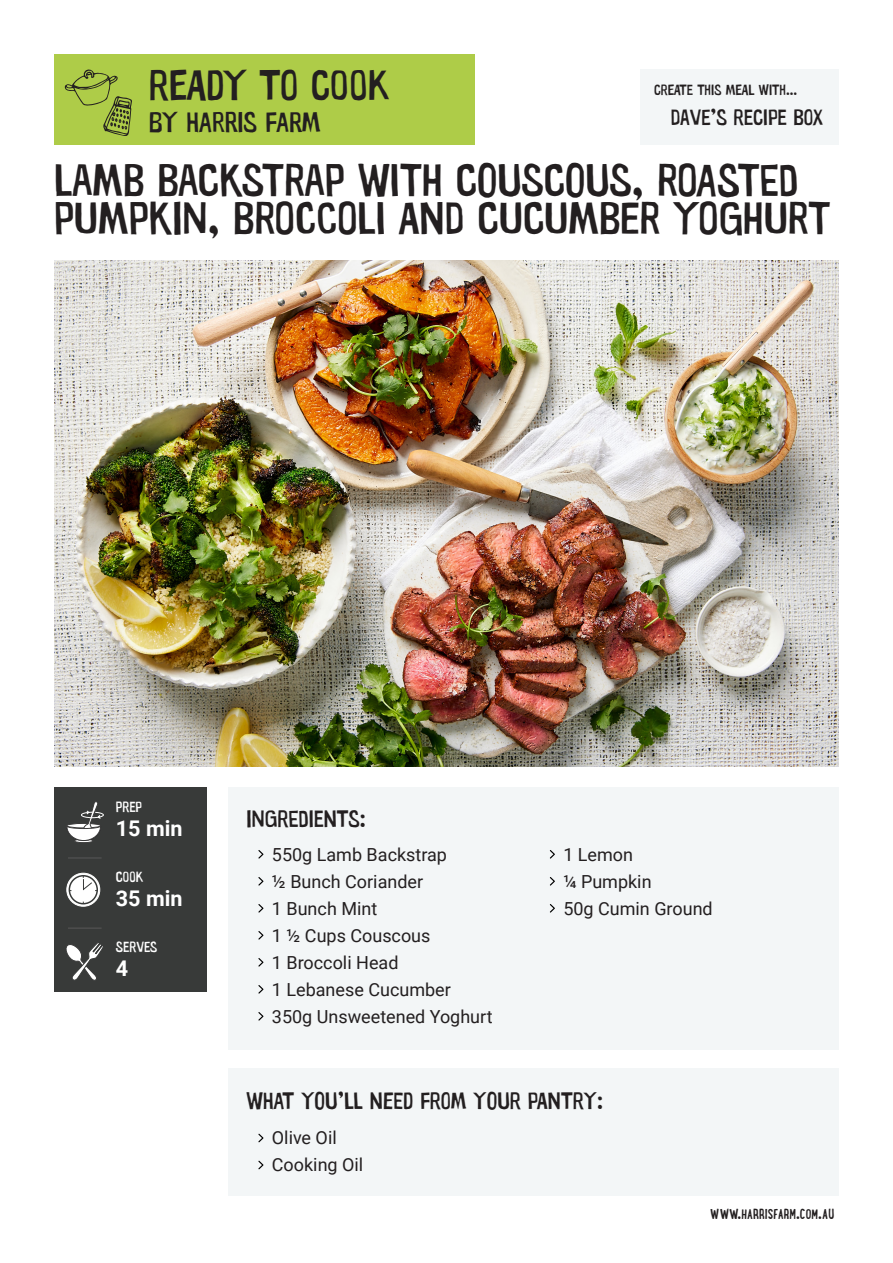
<style>
.page{position:relative;width:893px;height:1263px;background:#fff}
.page>*{position:absolute;margin:0;border:0;box-sizing:border-box;transform-origin:0 0}
.t1{font:46.05px/38.4px "Warugaki";color:#231f20}
.t2{font:43.2px "Warugaki";letter-spacing:-.005em;color:#231f20}
.t3{font:28.8px "Warugaki";color:#231f20}
.t4{font:24px "Warugaki";color:#231f20}
.t5{font:22.5px "Warugaki";color:#231f20}
.t6{font:700 21.6px "Roboto";color:#fff}
.t7{font:18px "Roboto";color:#231f20}
.t8{font:700 15px "Lunch Box";color:#231f20}
.t9{font:15px "Warugaki";color:#231f20}
.t10{font:15px "Warugaki";color:#fff}
</style>
<div class="page">
<div style="left:228px;top:787px;width:611px;height:263px;background:#f3f6f7"></div>
<div style="left:54px;top:54px;width:420px;height:90px;background:#aecc48"></div>
<div style="left:228px;top:1068px;width:611px;height:128px;background:#f3f6f7"></div>
<img style="left:54px;top:261px;width:785px;height:505px">
<div style="left:54px;top:787px;width:152px;height:204px;background:#383a39"></div>
<hr style="left:68px;top:857px;width:34px;height:1px;background:#535353">
<hr style="left:68px;top:927px;width:34px;height:2px;background:#535353">
<svg style="left:258px;top:850px;width:5px;height:8px"></svg>
<svg style="left:258px;top:985px;width:5px;height:8px"></svg>
<svg style="left:258px;top:877px;width:5px;height:8px"></svg>
<svg style="left:258px;top:1012px;width:5px;height:8px"></svg>
<svg style="left:258px;top:904px;width:5px;height:8px"></svg>
<svg style="left:550px;top:850px;width:5px;height:8px"></svg>
<svg style="left:258px;top:931px;width:5px;height:8px"></svg>
<svg style="left:550px;top:877px;width:5px;height:8px"></svg>
<svg style="left:258px;top:958px;width:5px;height:8px"></svg>
<svg style="left:550px;top:904px;width:5px;height:8px"></svg>
<svg style="left:258px;top:1134px;width:5px;height:8px"></svg>
<svg style="left:258px;top:1161px;width:5px;height:8px"></svg>
<div style="left:641px;top:69px;width:198px;height:75px;background:#f3f6f7"></div>
<svg style="left:64px;top:69px;width:68px;height:67px"></svg>
<svg style="left:66px;top:943px;width:37px;height:38px"></svg>
<div style="left:74px;top:839px;width:19px;height:4px;border:1px solid #3a3a3a;border-radius:50%"></div>
<svg style="left:67px;top:801px;width:37px;height:40px"></svg>
<svg style="left:67px;top:873px;width:33px;height:33px"></svg>
<div style="left:66px;top:873px;width:34px;height:34px;border:1px solid #fff;border-radius:50%"></div>
<div style="left:69px;top:876px;width:28px;height:28px;background:#fff;border-radius:50%"></div>
<div style="left:69px;top:875px;width:29px;height:29px;border:2px solid #383a39;border-radius:50%"></div>
<svg style="left:83px;top:875px;width:14px;height:16px"></svg>
<p class="t2" style="left:149px;top:58px;width:243px">READY TO COOK</p>
<p class="t3" style="left:149px;top:104px;width:173px">BY HARRIS FARM</p>
<p class="t9" style="left:654px;top:80px;width:145px">CREATE THIS MEAL WITH...</p>
<p class="t5" style="left:671px;top:104px;width:154px">DAVE’S RECIPE BOX</p>
<p class="t1" style="left:54px;top:160px;width:778px">LAMB BACKSTRAP WITH COUSCOUS, ROASTED<br>PUMPKIN, BROCCOLI AND CUCUMBER YOGHURT</p>
<p class="t10" style="left:116px;top:797px;width:28px">PREP</p>
<p class="t6" style="left:116px;top:813px;width:68px">15 min</p>
<p class="t10" style="left:116px;top:867px;width:29px">COOK</p>
<p class="t6" style="left:116px;top:883px;width:68px">35 min</p>
<p class="t10" style="left:116px;top:938px;width:43px">SERVES</p>
<p class="t6" style="left:116px;top:953px;width:14px">4</p>
<p class="t4" style="left:246px;top:804px;width:121px">INGREDIENTS:</p>
<p class="t7" style="left:272px;top:841px;width:177px">550g Lamb Backstrap</p>
<p class="t7" style="left:272px;top:868px;width:153px">½ Bunch Coriander</p>
<p class="t7" style="left:272px;top:895px;width:107px">1 Bunch Mint</p>
<p class="t7" style="left:272px;top:922px;width:160px">1 ½ Cups Couscous</p>
<p class="t7" style="left:272px;top:949px;width:128px">1 Broccoli Head</p>
<p class="t7" style="left:272px;top:976px;width:180px">1 Lebanese Cucumber</p>
<p class="t7" style="left:272px;top:1003px;width:222px">350g Unsweetened Yoghurt</p>
<p class="t7" style="left:563px;top:841px;width:71px">1 Lemon</p>
<p class="t7" style="left:563px;top:868px;width:90px">¼ Pumpkin</p>
<p class="t7" style="left:563px;top:895px;width:151px">50g Cumin Ground</p>
<p class="t4" style="left:246px;top:1085px;width:358px">WHAT YOU’LL NEED FROM YOUR PANTRY:</p>
<p class="t7" style="left:272px;top:1125px;width:66px">Olive Oil</p>
<p class="t7" style="left:272px;top:1152px;width:93px">Cooking Oil</p>
<p class="t8" style="left:710px;top:1204px;width:126px">WWW.HARRISFARM.COM.AU</p>
</div>
